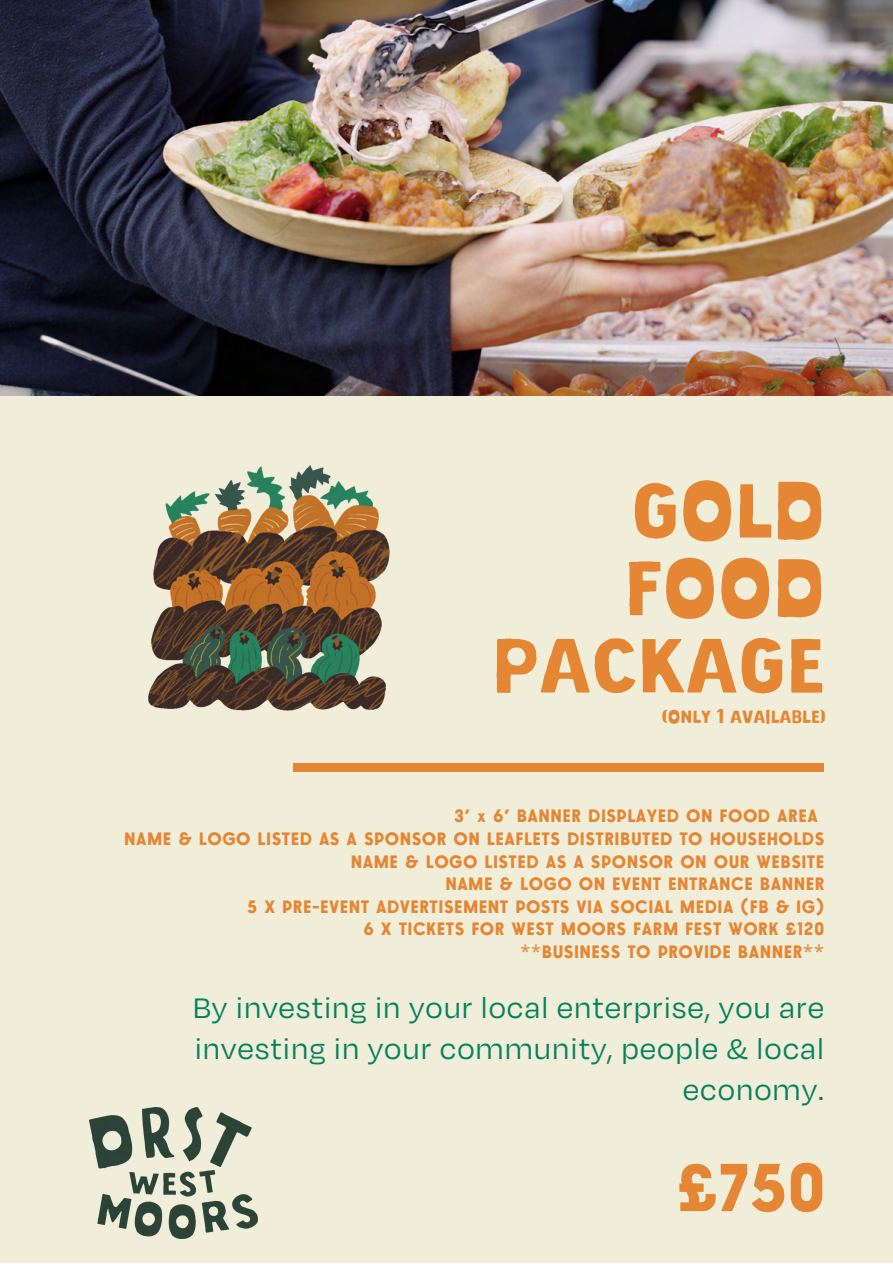
<style>
.page{position:relative;width:893px;height:1264px;background:#fff}
.page>*{position:absolute;margin:0;border:0;box-sizing:border-box;transform-origin:0 0}
.t1{font:76.95px/77.4px "NOOM002";letter-spacing:.03em;color:#e58634;text-align:right}
.t2{font:67.5px "BN Scouts Hand";color:#e58634}
.t3{font:32.55px/41.2px "Degular";letter-spacing:.03em;color:#05815c;text-align:right}
.t4{font:18px "BN Scouts Hand";letter-spacing:.06em;color:#e58634}
.t5{font:17.55px "NOOM002";letter-spacing:.03em;color:#e58634}
.s1{font-family:"Noto Sans"}
</style>
<div class="page">
<div style="left:0;top:360px;width:892px;height:902px;background:#f0eed9"></div>
<div style="left:293px;top:763px;width:531px;height:8px;background:#e58634"></div>
<img style="left:0;top:0;width:892px;height:396px">
<img style="left:89px;top:1107px;width:169px;height:130px">
<img style="left:148px;top:465px;width:242px;height:246px">
<h1 class="t1" style="left:493px;top:476px;width:332px">GOLD<br>FOOD<br>PACKAGE</h1>
<p class="t5" style="left:661px;top:709px;width:165px">(ONLY 1 AVAILABLE)</p>
<p class="t4" style="left:454px;top:808px;width:364px">3' x 6' BANNER DISPLAYED ON FOOD AREA</p>
<p class="t4" style="left:124px;top:831px;width:701px">NAME &amp; LOGO LISTED AS A SPONSOR ON LEAFLETS DISTRIBUTED TO HOUSEHOLDS</p>
<p class="t4" style="left:351px;top:853px;width:474px">NAME &amp; LOGO LISTED AS A SPONSOR ON OUR WEBSITE</p>
<p class="t4" style="left:445px;top:876px;width:380px">NAME &amp; LOGO ON EVENT ENTRANCE BANNER</p>
<p class="t4" style="left:247px;top:899px;width:578px">5 X PRE-EVENT ADVERTISEMENT POSTS VIA SOCIAL MEDIA (FB &amp; IG)</p>
<p class="t4" style="left:363px;top:921px;width:462px">6 X TICKETS FOR WEST MOORS FARM FEST WORK £120</p>
<p class="t4" style="left:520px;top:944px;width:305px"><span class="s1">**</span>BUSINESS TO PROVIDE BANNER<span class="s1">**</span></p>
<h3 class="t3" style="left:193px;top:985px;width:633px">By investing in your local enterprise, you are investing in your community, people &amp; local economy.</h3>
<h2 class="t2" style="left:677px;top:1159px;width:149px">£750</h2>
</div>
